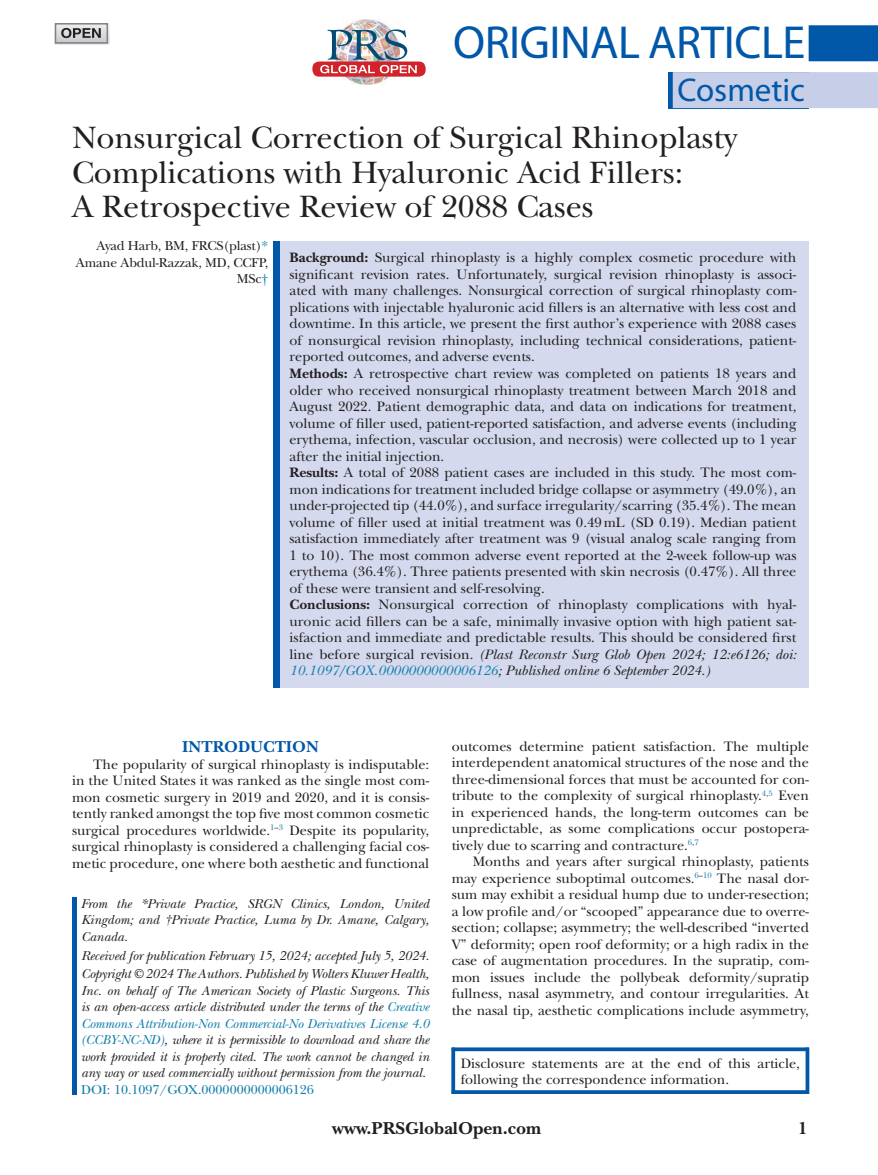
<style>
.page{position:relative;width:878px;height:1175px;background:#fff}
.page>*{position:absolute;margin:0;border:0;box-sizing:border-box;transform-origin:0 0}
.t1{font:46.5px "Myriad Pro";letter-spacing:-.01em;color:#0157a8}
.t2{font:33px "Myriad Pro";color:#0157a8}
.t3{font:32.25px/34.5px "New Baskerville Std";color:#231f20}
.t4{font:700 18px "New Baskerville Std";color:#231f20}
.t5{font:700 16.5px "New Baskerville Std";color:#0157a8}
.t6{font:14.25px/16.5px "New Baskerville Std";color:#231f20;text-align:justify}
.t7{font:italic 13.5px/16.5px "New Baskerville Std";color:#231f20;text-align:justify}
.t8{font:13.5px/16.5px "New Baskerville Std";letter-spacing:-.01em;color:#231f20;text-align:right}
.t9{font:13.5px "New Baskerville Std";color:#0f7eac}
.s1{color:#0f7eac}
.s2{font-weight:700}
.s3{font-style:italic}
.s4{font-style:italic;color:#0f7eac}
</style>
<div class="page">
<div style="left:668px;top:72px;width:141px;height:36px;background:#0157a8"></div>
<div style="left:672px;top:72px;width:206px;height:36px;background:#c7cee7"></div>
<div style="left:808px;top:25px;width:70px;height:36px;background:#0157a8"></div>
<img style="left:343px;top:20px;width:48px;height:64px">
<div style="left:312px;top:61px;width:113px;height:16px;background:#d1232a;border-radius:7px"></div>
<img style="left:320px;top:29px;width:97px;height:44px">
<div style="left:274px;top:126px;width:534px;height:562px;background:#d4d9ed"></div>
<div style="left:274px;top:240px;width:6px;height:126px;background:#0157a8"></div>
<div style="left:274px;top:355px;width:6px;height:110px;background:#0157a8"></div>
<div style="left:274px;top:454px;width:6px;height:143px;background:#0157a8"></div>
<div style="left:274px;top:586px;width:6px;height:102px;background:#0157a8"></div>
<hr style="left:72px;top:897px;width:4px;height:49px;background:#0157a8">
<hr style="left:72px;top:946px;width:4px;height:19px;background:#0157a8">
<hr style="left:72px;top:965px;width:4px;height:118px;background:#0157a8">
<hr style="left:72px;top:1081px;width:4px;height:13px;background:#0157a8">
<div style="left:272px;top:126px;width:536px;height:115px;background:#fff"></div>
<img style="left:54px;top:23px;width:55px;height:22px">
<svg style="left:451px;top:1047px;width:4px;height:47px"></svg>
<svg style="left:805px;top:1047px;width:4px;height:47px"></svg>
<svg style="left:452px;top:1047px;width:356px;height:4px"></svg>
<svg style="left:452px;top:1090px;width:356px;height:4px"></svg>
<div style="left:55px;top:23px;width:53px;height:21px;border:2px solid #808285"></div>
<svg style="left:61px;top:28px;width:40px;height:10px"></svg>
<h1 class="t1" style="left:453px;top:14px;width:354px">ORIGINAL ARTICLE</h1>
<h2 class="t2" style="left:677px;top:69px;width:129px">COSMETIC</h2>
<h3 class="t3" style="left:72px;top:121px;width:666px">Nonsurgical Correction of Surgical Rhinoplasty<br>Complications with Hyaluronic Acid Fillers:<br>A Retrospective Review of 2088 Cases</h3>
<p class="t8" style="left:76px;top:238px;width:194px">Ayad Harb, BM, FRCS(plast)<span class="s1">*<br></span>Amane Abdul-Razzak, MD, CCFP,<br>MSc<span class="s1">†</span></p>
<p class="t6" style="left:289px;top:250px;width:508px;text-align:left"><span class="s2">Background:</span> Surgical rhinoplasty is a highly complex cosmetic procedure with significant revision rates. Unfortunately, surgical revision rhinoplasty is associ&shy;ated with many challenges. Nonsurgical correction of surgical rhinoplasty com&shy;plications with injectable hyaluronic acid fillers is an alternative with less cost and downtime. In this article, we present the first author’s experience with 2088 cases of nonsurgical revision rhinoplasty, including technical considerations, patient&shy;reported outcomes, and adverse events.<br><span class="s2">Methods:</span> A retrospective chart review was completed on patients 18 years and older who received nonsurgical rhinoplasty treatment between March 2018 and August 2022. Patient demographic data, and data on indications for treatment, volume of filler used, patient-reported satisfaction, and adverse events (including erythema, infection, vascular occlusion, and necrosis) were collected up to 1 year after the initial injection.<br><span class="s2">Results:</span> A total of 2088 patient cases are included in this study. The most com&shy;mon indications for treatment included bridge collapse or asymmetry (49.0%), an under-projected tip (44.0%), and surface irregularity/scarring (35.4%). The mean volume of filler used at initial treatment was 0.49mL (SD 0.19). Median patient satisfaction immediately after treatment was 9 (visual analog scale ranging from 1 to 10). The most common adverse event reported at the 2-week follow-up was erythema (36.4%). Three patients presented with skin necrosis (0.47%). All three of these were transient and self-resolving.<br><span class="s2">Conclusions:</span> Nonsurgical correction of rhinoplasty complications with hyal&shy;uronic acid fillers can be a safe, minimally invasive option with high patient sat&shy;isfaction and immediate and predictable results. This should be considered first line before surgical revision. <span class="s3">(Plast Reconstr Surg Glob Open 2024; 12:e6126; doi:<br></span><span class="s4">10.1097/GOX.0000000000006126</span><span class="s3">; Published online 6 September 2024.)</span></p>
<p class="t5" style="left:182px;top:737px;width:138px">INTRODUCTION</p>
<p class="t6" style="left:72px;top:756px;width:359px;text-indent:21px">The popularity of surgical rhinoplasty is indisputable: in the United States it was ranked as the single most com&shy;mon cosmetic surgery in 2019 and 2020, and it is consis&shy;tently ranked amongst the top five most common cosmetic surgical procedures worldwide.<sup>1</sup><sup>–</sup><sup>3</sup> Despite its popularity, surgical rhinoplasty is considered a challenging facial cos&shy;metic procedure, one where both aesthetic and functional</p>
<p class="t7" style="left:81px;top:895px;width:350px">From the *Private Practice, SRGN Clinics, London, United Kingdom; and †Private Practice, Luma by Dr. Amane, Calgary, Canada.</p>
<p class="t7" style="left:81px;top:946px;width:350px;line-height:18.8px">Received for publication February 15, 2024; accepted July 5, 2024.<br>Copyright © 2024 The Authors. Published by Wolters Kluwer Health,</p>
<p class="t7" style="left:81px;top:982px;width:350px">Inc. on behalf of The American Society of Plastic Surgeons. This is an open-access article distributed under the terms of the <span class="s1">Creative Commons Attribution-Non Commercial-No Derivatives License 4.0 (CCBY-NC-ND)</span>, where it is permissible to download and share the work provided it is properly cited. The work cannot be changed in any way or used commercially without permission from the journal.</p>
<p class="t9" style="left:81px;top:1081px;width:234px">DOI: 10.1097/GOX.0000000000006126</p>
<p class="t6" style="left:452px;top:738px;width:359px">outcomes determine patient satisfaction. The multiple interdependent anatomical structures of the nose and the three-dimensional forces that must be accounted for con&shy;tribute to the complexity of surgical rhinoplasty.<sup>4</sup><sup>,</sup><sup>5</sup> Even in experienced hands, the long-term outcomes can be unpredictable, as some complications occur postopera&shy;tively due to scarring and contracture.<sup>6</sup><sup>,</sup><sup>7</sup></p>
<p class="t6" style="left:451px;top:853px;width:359px;text-indent:21px">Months and years after surgical rhinoplasty, patients may experience suboptimal outcomes.<sup>6</sup><sup>–</sup><sup>10</sup> The nasal dor&shy;sum may exhibit a residual hump due to under-resection; a low profile and/or “scooped” appearance due to overre&shy;section; collapse; asymmetry; the well-described “inverted V” deformity; open roof deformity; or a high radix in the case of augmentation procedures. In the supratip, com&shy;mon issues include the pollybeak deformity/supratip fullness, nasal asymmetry, and contour irregularities. At the nasal tip, aesthetic complications include asymmetry,</p>
<p class="t6" style="left:460px;top:1054px;width:341px">Disclosure statements are at the end of this article, following the correspondence information.</p>
<p class="t4" style="left:332px;top:1118px;width:210px">www.PRSGlobalOpen.com</p>
<p class="t4" style="left:798px;top:1118px;width:11px">1</p>
</div>
